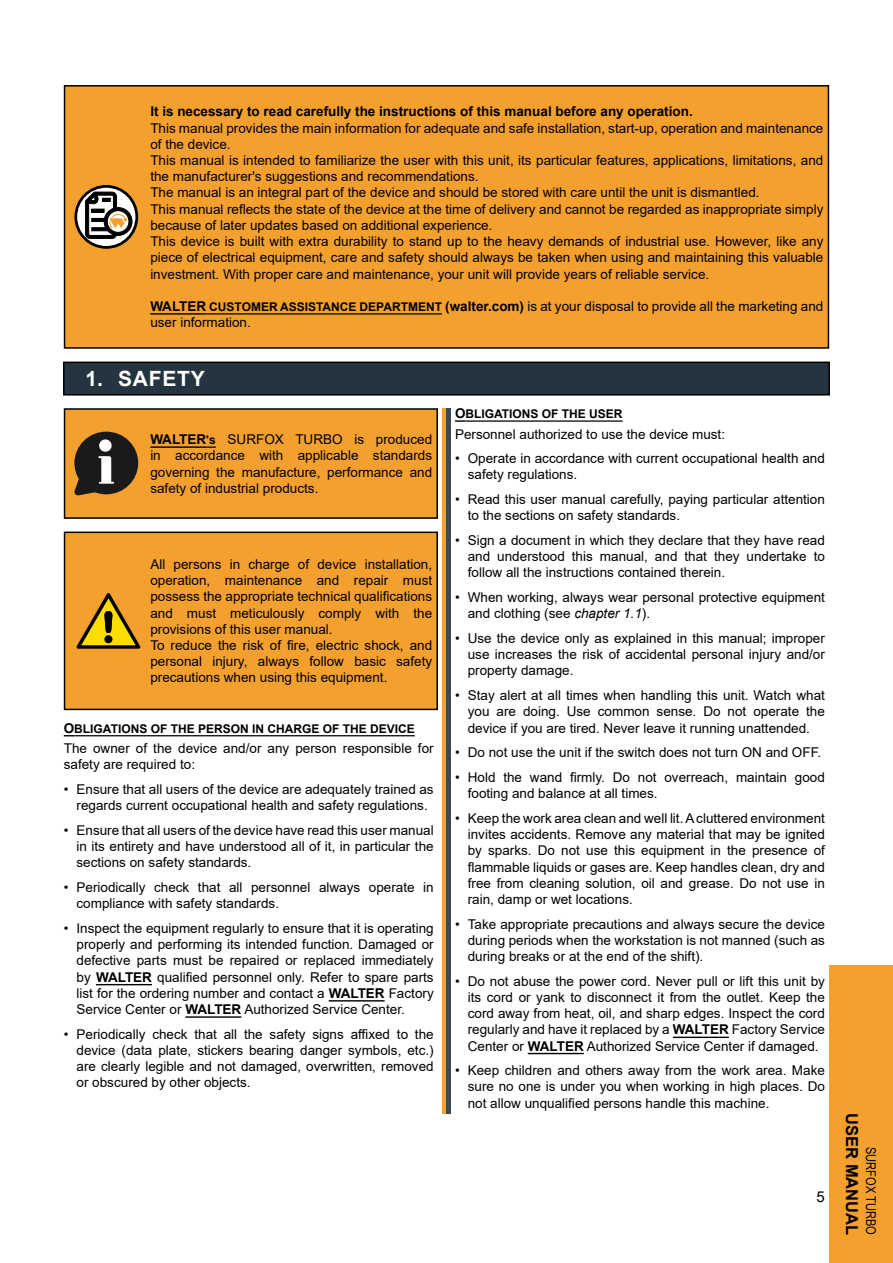
<style>
.page{position:relative;width:893px;height:1263px;background:#fff}
.page>*{position:absolute;margin:0;border:0;box-sizing:border-box;transform-origin:0 0}
.t1{font:700 21px "Arial";letter-spacing:.035em;color:#fff}
.t2{font:700 16.5px "Arial";color:#000}
.t3{font:15px "Arial";color:#000}
.t4{font:13.5px/16.2px "Arial";color:#000;text-align:justify}
.t5{font:700 13.5px "Arial";color:#000}
.t6{font:13.5px "Arial Narrow";color:#000}
.t7{font:700 12px "Arial";color:#000}
.s1{font-weight:700}
.s2{font-weight:700;font-size:12px}
.s3{font-size:13.5px}
.s4{font-style:italic}
</style>
<div class="page">
<div style="left:829px;top:965px;width:64px;height:298px;background:#f4a02e"></div>
<div style="left:64px;top:362px;width:765px;height:33px;background:#24353f"></div>
<div style="left:63px;top:362px;width:767px;height:33px;border:2px solid #000"></div>
<div style="left:65px;top:86px;width:763px;height:262px;background:#f4a02e"></div>
<hr style="left:150px;top:313px;width:56px;height:2px;background:#000">
<hr style="left:206px;top:313px;width:236px;height:1px;background:#000">
<div style="left:64px;top:85px;width:765px;height:264px;border:2px solid #000"></div>
<hr style="left:74px;top:735px;width:341px;height:1px;background:#000">
<hr style="left:96px;top:984px;width:56px;height:1px;background:#000">
<hr style="left:329px;top:1000px;width:56px;height:1px;background:#000">
<hr style="left:185px;top:1016px;width:56px;height:2px;background:#000">
<div style="left:65px;top:532px;width:372px;height:177px;background:#f4a02e"></div>
<div style="left:64px;top:531px;width:374px;height:179px;border:2px solid #000"></div>
<svg style="left:76px;top:593px;width:64px;height:56px"></svg>
<div style="left:65px;top:409px;width:372px;height:109px;background:#f4a02e"></div>
<hr style="left:150px;top:446px;width:56px;height:2px;background:#000">
<svg style="left:206px;top:446px;width:10px;height:2px"></svg>
<div style="left:64px;top:408px;width:374px;height:111px;border:2px solid #000"></div>
<svg style="left:76px;top:186px;width:61px;height:61px"></svg>
<div style="left:74px;top:185px;width:64px;height:64px;border:3px solid #000;border-radius:50%"></div>
<svg style="left:86px;top:192px;width:46px;height:47px;background:#857f77"></svg>
<svg style="left:74px;top:432px;width:64px;height:64px"></svg>
<svg style="left:455px;top:420px;width:10px;height:2px"></svg>
<hr style="left:465px;top:420px;width:158px;height:2px;background:#000">
<hr style="left:673px;top:1037px;width:56px;height:1px;background:#000">
<hr style="left:528px;top:1053px;width:56px;height:1px;background:#000">
<hr style="left:442px;top:408px;width:4px;height:706px;background:#f4a02e">
<div style="left:446px;top:408px;width:5px;height:706px;background:#3b4951"></div>
<p class="t5" style="left:150px;top:102px;width:544px">It is necessary to read carefully the instructions of this manual before any operation.</p>
<p class="t4" style="left:150px;top:120px;width:675px;text-align:left">This manual provides the main information for adequate and safe installation, start-up, operation and maintenance of the device.<br>This manual is intended to familiarize the user with this unit, its particular features, applications, limitations, and the manufacturer's suggestions and recommendations.<br>The manual is an integral part of the device and should be stored with care until the unit is dismantled.<br>This manual reflects the state of the device at the time of delivery and cannot be regarded as inappropriate simply because of later updates based on additional experience.<br>This device is built with extra durability to stand up to the heavy demands of industrial use. However, like any piece of electrical equipment, care and safety should always be taken when using and maintaining this valuable investment. With proper care and maintenance, your unit will provide years of reliable service.</p>
<p class="t4" style="left:150px;top:298px;width:675px"><span class="s1">WALTER</span> <span class="s2">CUSTOMER ASSISTANCE DEPARTMENT</span> <span class="s1">(walter.com)</span> is at your disposal to provide all the marketing and user information.</p>
<h1 class="t1" style="left:85px;top:364px;width:121px">1. SAFETY</h1>
<p class="t4" style="left:150px;top:431px;width:283px"><span class="s1">WALTER</span><span class="s2">'s</span> SURFOX TURBO is produced in accordance with applicable standards governing the manufacture, performance and safety of industrial products.</p>
<p class="t4" style="left:150px;top:556px;width:283px;text-align:left">All persons in charge of device installation, operation, maintenance and repair must possess the appropriate technical qualifications and must meticulously comply with the provisions of this user manual.<br>To reduce the risk of fire, electric shock, and personal injury, always follow basic safety precautions when using this equipment.</p>
<p class="t7" style="left:64px;top:720px;width:352px"><span class="s3">O</span>BLIGATIONS OF THE PERSON IN CHARGE OF THE DEVICE</p>
<p class="t4" style="left:64px;top:740px;width:371px">The owner of the device and/or any person responsible for safety are required to:</p>
<p class="t4" style="left:64px;top:781px;width:371px;text-align:center">• Ensure that all users of the device are adequately trained as regards current occupational health and safety regulations.</p>
<p class="t4" style="left:77px;top:822px;width:359px;text-indent:-13px">• Ensure that all users of the device have read this user manual in its entirety and have understood all of it, in particular the sections on safety standards.</p>
<p class="t4" style="left:77px;top:879px;width:359px;text-indent:-13px">• Periodically check that all personnel always operate in compliance with safety standards.</p>
<p class="t4" style="left:77px;top:920px;width:359px;text-indent:-13px">• Inspect the equipment regularly to ensure that it is operating properly and performing its intended function. Damaged or defective parts must be repaired or replaced immediately by <span class="s1">WALTER</span> qualified personnel only. Refer to spare parts list for the ordering number and contact a <span class="s1">WALTER</span> Factory Service Center or <span class="s1">WALTER</span> Authorized Service Center.</p>
<p class="t4" style="left:77px;top:1026px;width:359px;text-indent:-13px">• Periodically check that all the safety signs affixed to the device (data plate, stickers bearing danger symbols, etc.) are clearly legible and not damaged, overwritten, removed or obscured by other objects.</p>
<p class="t7" style="left:455px;top:405px;width:169px"><span class="s3">O</span>BLIGATIONS OF THE USER</p>
<p class="t4" style="left:455px;top:426px;width:272px">Personnel authorized to use the device must:</p>
<p class="t4" style="left:468px;top:450px;width:359px;text-indent:-13px">• Operate in accordance with current occupational health and safety regulations.</p>
<p class="t4" style="left:468px;top:491px;width:359px;text-indent:-13px">• Read this user manual carefully, paying particular attention to the sections on safety standards.</p>
<p class="t4" style="left:468px;top:532px;width:359px;text-indent:-13px">• Sign a document in which they declare that they have read and understood this manual, and that they undertake to follow all the instructions contained therein.</p>
<p class="t4" style="left:468px;top:589px;width:359px;text-indent:-13px">• When working, always wear personal protective equipment and clothing (see <span class="s4">chapter 1.1</span>).</p>
<p class="t4" style="left:468px;top:630px;width:359px;text-indent:-13px">• Use the device only as explained in this manual; improper use increases the risk of accidental personal injury and/or property damage.</p>
<p class="t4" style="left:468px;top:687px;width:359px;text-indent:-13px">• Stay alert at all times when handling this unit. Watch what you are doing. Use common sense. Do not operate the device if you are tired. Never leave it running unattended.</p>
<p class="t4" style="left:455px;top:744px;width:368px">• Do not use the unit if the switch does not turn ON and OFF.</p>
<p class="t4" style="left:468px;top:769px;width:359px;text-indent:-13px">• Hold the wand firmly. Do not overreach, maintain good footing and balance at all times.</p>
<p class="t4" style="left:468px;top:810px;width:359px;text-indent:-13px">• Keep the work area clean and well lit. A cluttered environment invites accidents. Remove any material that may be ignited by sparks. Do not use this equipment in the presence of flammable liquids or gases are. Keep handles clean, dry and free from cleaning solution, oil and grease. Do not use in rain, damp or wet locations.</p>
<p class="t4" style="left:468px;top:916px;width:359px;text-indent:-13px">• Take appropriate precautions and always secure the device during periods when the workstation is not manned (such as during breaks or at the end of the shift).</p>
<p class="t4" style="left:468px;top:973px;width:359px;text-indent:-13px">• Do not abuse the power cord. Never pull or lift this unit by its cord or yank to disconnect it from the outlet. Keep the cord away from heat, oil, and sharp edges. Inspect the cord regularly and have it replaced by a <span class="s1">WALTER</span> Factory Service Center or <span class="s1">WALTER</span> Authorized Service Center if damaged.</p>
<p class="t4" style="left:468px;top:1062px;width:359px;text-indent:-13px">• Keep children and others away from the work area. Make sure no one is under you when working in high places. Do not allow unqualified persons handle this machine.</p>
<p class="t3" style="left:817px;top:1186px;width:10px">5</p>
<p class="t2" style="left:864px;top:1113px;width:123px;rotate:90deg">USER MANUAL</p>
<p class="t6" style="left:881px;top:1147px;width:89px;rotate:90deg">SURFOX TURBO</p>
</div>
